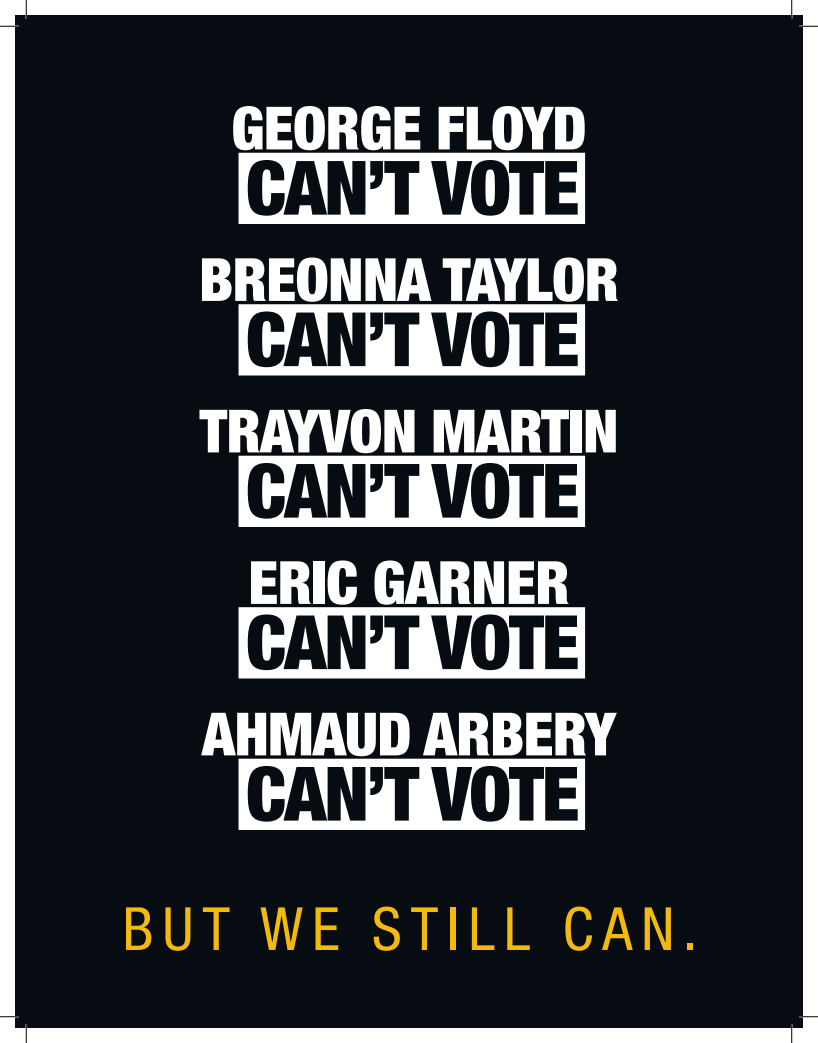
<style>
.page{position:relative;width:818px;height:1043px;background:#fff}
.page>*{position:absolute;margin:0;border:0;box-sizing:border-box;transform-origin:0 0}
.t1{font:900 condensed 75px "Helvetica Neue LT Std";letter-spacing:-.025em;color:#060c11}
.t2{font:900 condensed 59.62px "Helvetica Neue LT Std";letter-spacing:-.01em;color:#fff}
.t3{font:condensed 59.62px "Helvetica Neue LT Std";letter-spacing:.15em;color:#f2b90f}
</style>
<div class="page">
<div style="left:15px;top:15px;width:787px;height:1013px;background:#060c11"></div>
<div style="left:238px;top:153px;width:347px;height:71px;background:#fff"></div>
<div style="left:238px;top:304px;width:347px;height:71px;background:#fff"></div>
<div style="left:238px;top:455px;width:347px;height:72px;background:#fff"></div>
<div style="left:238px;top:607px;width:347px;height:71px;background:#fff"></div>
<div style="left:238px;top:758px;width:347px;height:72px;background:#fff"></div>
<svg style="left:0;top:25px;width:19px;height:2px"></svg>
<svg style="left:799px;top:25px;width:19px;height:2px"></svg>
<svg style="left:0;top:1015px;width:19px;height:2px"></svg>
<svg style="left:799px;top:1015px;width:19px;height:2px"></svg>
<svg style="left:25px;top:0;width:2px;height:19px"></svg>
<svg style="left:25px;top:1024px;width:2px;height:18px"></svg>
<svg style="left:790px;top:0;width:2px;height:19px"></svg>
<svg style="left:790px;top:1024px;width:2px;height:18px"></svg>
<p class="t2" style="left:231px;top:91px;width:357px">GEORGE FLOYD</p>
<p class="t1" style="left:246px;top:142px;width:335px">CAN’T VOTE</p>
<p class="t2" style="left:199px;top:243px;width:421px">BREONNA TAYLOR</p>
<p class="t1" style="left:246px;top:293px;width:335px">CAN’T VOTE</p>
<p class="t2" style="left:199px;top:394px;width:420px">TRAYVON MARTIN</p>
<p class="t1" style="left:246px;top:444px;width:335px">CAN’T VOTE</p>
<p class="t2" style="left:248px;top:546px;width:322px">ERIC GARNER</p>
<p class="t1" style="left:246px;top:596px;width:335px">CAN’T VOTE</p>
<p class="t2" style="left:202px;top:697px;width:415px">AHMAUD ARBERY</p>
<p class="t1" style="left:246px;top:747px;width:335px">CAN’T VOTE</p>
<p class="t3" style="left:122px;top:894px;width:576px">BUT WE STILL CAN.</p>
</div>
